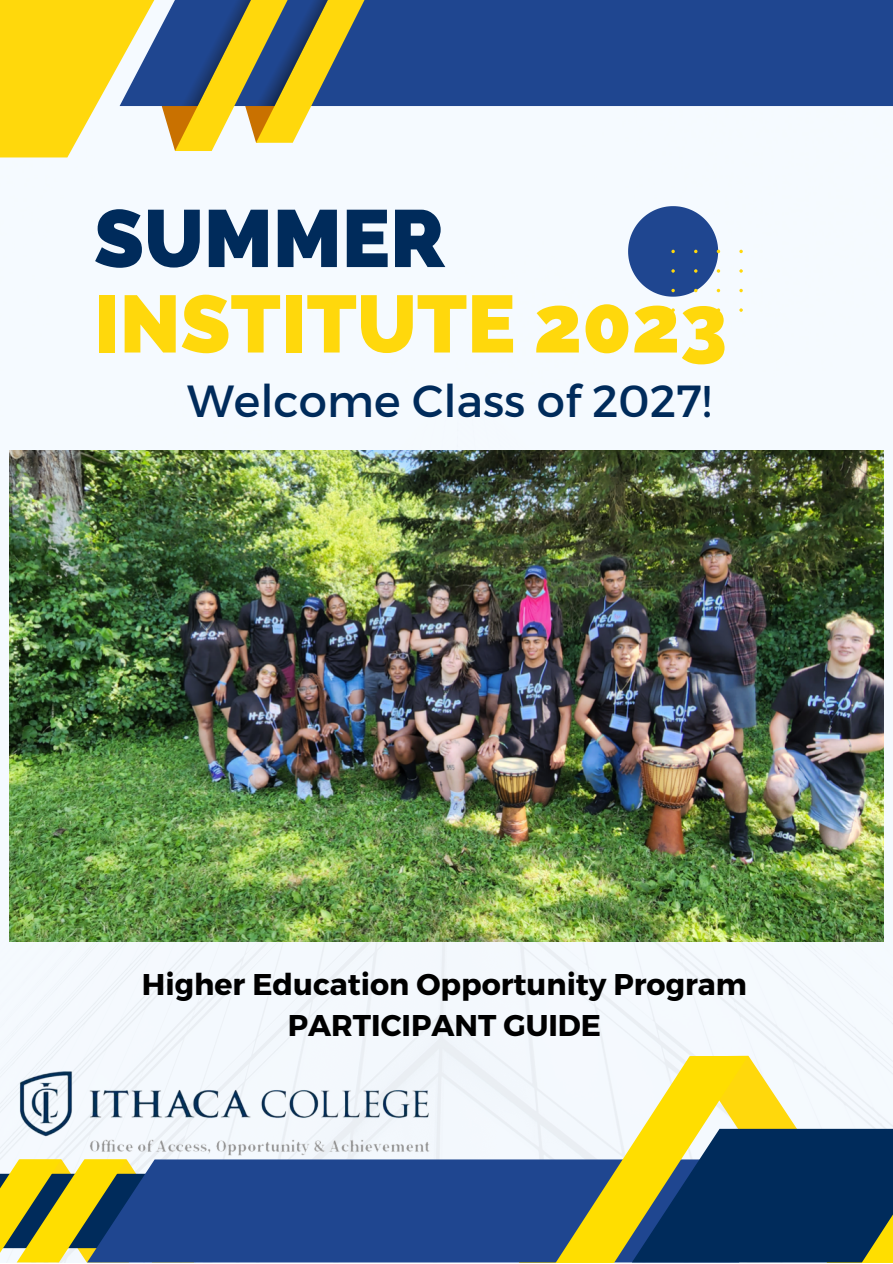
<style>
.page{position:relative;width:893px;height:1264px;background:#fff}
.page>*{position:absolute;margin:0;border:0;box-sizing:border-box;transform-origin:0 0}
.t1{font:800 80.7px "Raleway";color:#ffd80c}
.t2{font:800 80.7px "Raleway";color:#002b5b}
.t3{font:45px "Montserrat";color:#002b5b}
.t4{font:700 30px "Montserrat";color:#000}
</style>
<div class="page">
<div style="left:0;top:106px;width:892px;height:949px;background:#f5faff"></div>
<div style="left:433px;top:1165px;width:19px;height:97px;background:#1f4690"></div>
<svg style="left:0;top:1165px;width:433px;height:97px;background:#445f76"></svg>
<svg style="left:452px;top:1055px;width:440px;height:207px"></svg>
<div style="left:377px;top:0;width:515px;height:106px;background:#1f4690"></div>
<svg style="left:0;top:0;width:377px;height:157px"></svg>
<svg style="left:671px;top:308px;width:3px;height:4px"></svg>
<svg style="left:694px;top:308px;width:3px;height:4px"></svg>
<svg style="left:628px;top:206px;width:92px;height:91px"></svg>
<svg style="left:716px;top:308px;width:4px;height:4px"></svg>
<svg style="left:739px;top:269px;width:3px;height:4px"></svg>
<svg style="left:739px;top:308px;width:3px;height:4px"></svg>
<img style="left:0;top:1054px;width:459px;height:111px">
<img style="left:9px;top:450px;width:874px;height:491px">
<p class="t2" style="left:94px;top:191px;width:353px">SUMMER</p>
<p class="t1" style="left:94px;top:276px;width:634px">INSTITUTE 2023</p>
<p class="t3" style="left:187px;top:371px;width:525px">Welcome Class of 2027!</p>
<p class="t4" style="left:142px;top:964px;width:606px">Higher Education Opportunity Program</p>
<p class="t4" style="left:288px;top:1006px;width:315px">PARTICIPANT GUIDE</p>
</div>
